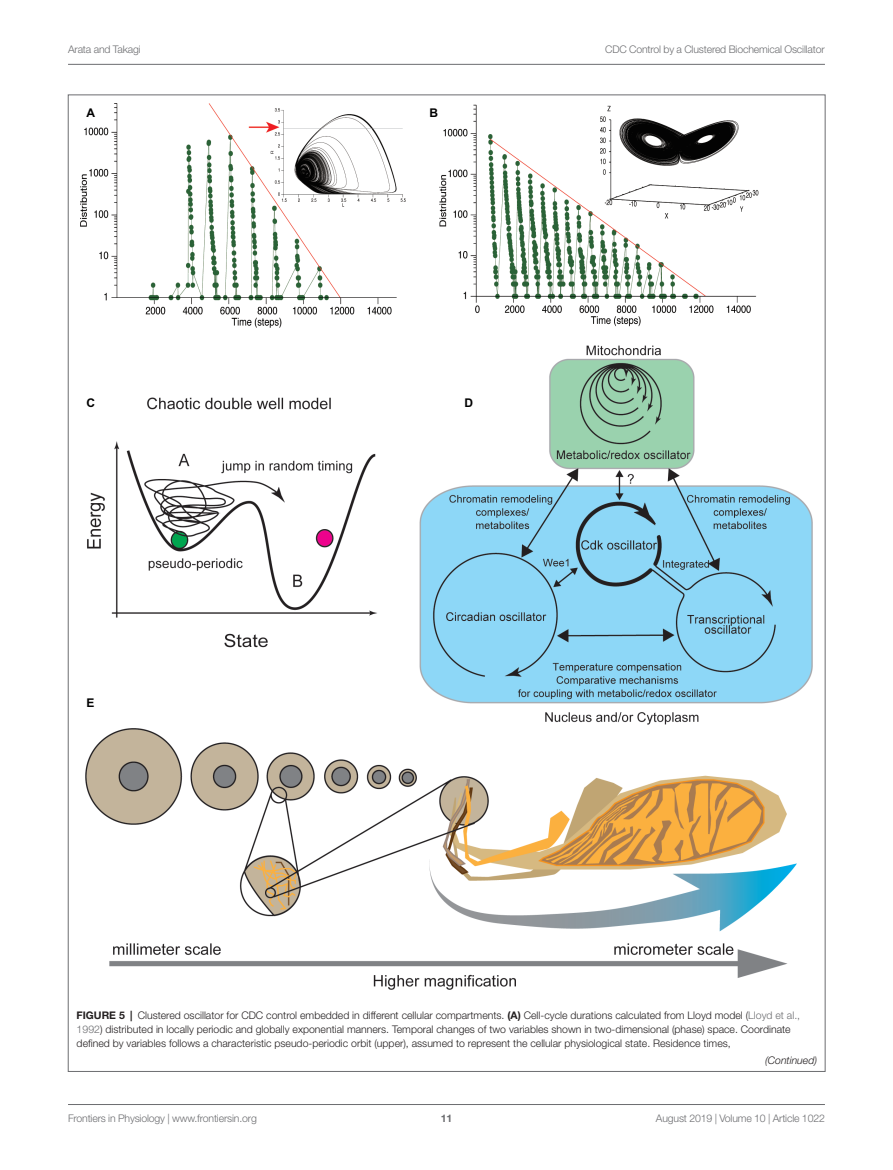
<style>
.page{position:relative;width:893px;height:1170px;background:#fff}
.page>*{position:absolute;margin:0;border:0;box-sizing:border-box;transform-origin:0 0}
.t1{font:700 12px "Arial";color:#000001}
.FIG_LEG{font:300 10.5px/14.2px "Helvetica Neue LT Std";color:#231f20}
.t2{font:300 10.5px "Helvetica Neue LT Std";letter-spacing:-.015em;color:#6c6d70}
.TB_TX{font:italic 300 10.5px "Helvetica Neue LT Std";color:#231f20}
.t3{font:700 10.5px "Helvetica Neue LT Std";color:#6c6d70}
.s1{font-weight:700}
.s2{color:#6c6d70}
</style>
<div class="page">
<hr style="left:68px;top:64px;width:757px;height:1px;background:#6c6d70">
<hr style="left:68px;top:1104px;width:757px;height:1px;background:#6c6d70">
<img style="left:81px;top:103px;width:731px;height:886px">
<p class="t2" style="left:68px;top:42px;width:74px">Arata and Takagi</p>
<p class="t2" style="left:605px;top:42px;width:221px">CDC Control by a Clustered Biochemical Oscillator</p>
<p class="t1" style="left:87px;top:104px;width:10px">A</p>
<p class="t1" style="left:87px;top:395px;width:10px">C</p>
<p class="t1" style="left:87px;top:695px;width:10px">E</p>
<p class="t1" style="left:429px;top:104px;width:10px">B</p>
<p class="t1" style="left:465px;top:395px;width:10px">D</p>
<p class="FIG_LEG" style="left:77px;top:1007px;width:725px"><span class="s1">FIGURE 5 |</span> Clustered oscillator for CDC control embedded in different cellular compartments. <span class="s1">(A)</span> Cell-cycle durations calculated from Lloyd model (<span class="s2">Lloyd et al.,<br>1992</span>) distributed in locally periodic and globally exponential manners. Temporal changes of two variables shown in two-dimensional (phase) space. Coordinate defined by variables follows a characteristic pseudo-periodic orbit (upper), assumed to represent the cellular physiological state. Residence times,</p>
<p class="TB_TX" style="left:765px;top:1054px;width:54px">(Continued)</p>
<p class="t2" style="left:68px;top:1111px;width:190px">Frontiers in Physiology | www.frontiersin.org</p>
<p class="t3" style="left:441px;top:1111px;width:13px">11</p>
<p class="t2" style="left:656px;top:1111px;width:170px">August 2019 | Volume 10 | Article 1022</p>
</div>
